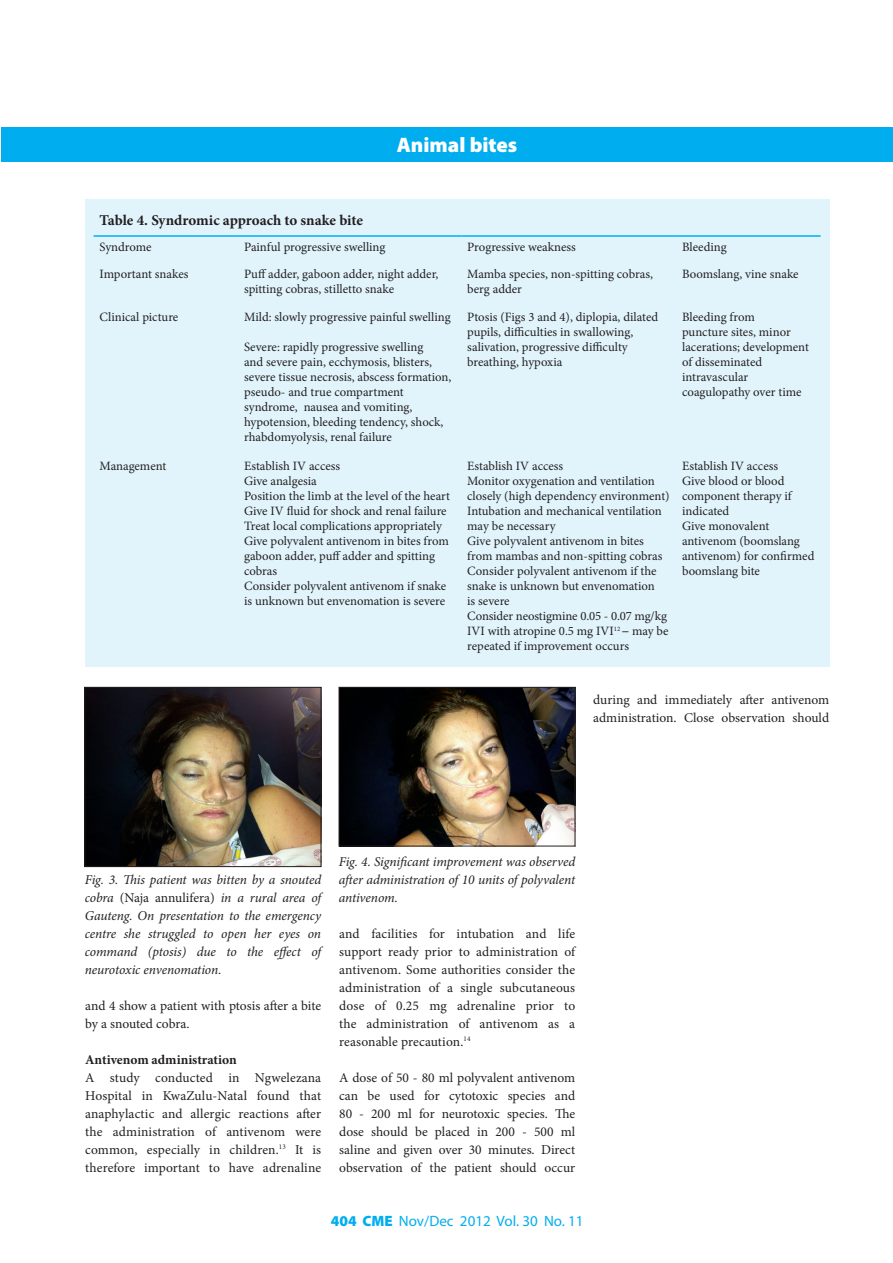
<style>
.page{position:relative;width:893px;height:1263px;background:#fff}
.page>*{position:absolute;margin:0;border:0;box-sizing:border-box;transform-origin:0 0}
.AUTHORS_CV_DETAILS{font:900 21px "Myriad Pro";color:#fff}
.TABLE_HEADING{font:700 15px "Minion Pro";letter-spacing:-.005em;color:#231f20}
.t1{font:15px "Myriad Pro";color:#00aeef}
.TEXT{font:13.5px/18px "Minion Pro";color:#231f20;text-align:justify}
.TEXT-2{font:italic 13.5px/18px "Minion Pro";letter-spacing:-.01em;color:#231f20;text-align:justify}
.CAPTIONS{font:italic 13.5px/18px "Minion Pro";letter-spacing:-.01em;color:#231f20;text-align:justify}
.TEXT-3{font:700 13.5px "Minion Pro";letter-spacing:-.005em;color:#231f20}
.TABLE_TEXT{font:12.75px/15px "Minion Pro";letter-spacing:-.005em;color:#231f20}
.s1{font-weight:700}
.s2{font-style:normal}
.s3{font-weight:900}
</style>
<div class="page">
<div style="left:1px;top:128px;width:892px;height:34px;background:#00aeef"></div>
<div style="left:85px;top:200px;width:744px;height:467px;background:#e1f4fc"></div>
<hr style="left:94px;top:235px;width:144px;height:2px;background:#00aeef">
<hr style="left:238px;top:235px;width:223px;height:2px;background:#00aeef">
<hr style="left:461px;top:235px;width:215px;height:2px;background:#00aeef">
<hr style="left:676px;top:235px;width:145px;height:2px;background:#00aeef">
<img style="left:341px;top:689px;width:232px;height:155px">
<div style="left:339px;top:687px;width:236px;height:159px;border:1px solid #231f20"></div>
<img style="left:87px;top:689px;width:232px;height:176px">
<div style="left:85px;top:687px;width:236px;height:180px;border:1px solid #231f20"></div>
<p class="AUTHORS_CV_DETAILS" style="left:397px;top:133px;width:122px">Animal bites</p>
<p class="TABLE_HEADING" style="left:100px;top:210px;width:265px">Table 4. Syndromic approach to snake bite</p>
<p class="TABLE_TEXT" style="left:100px;top:240px;width:54px">Syndrome</p>
<p class="TABLE_TEXT" style="left:244px;top:240px;width:143px">Painful progressive swelling</p>
<p class="TABLE_TEXT" style="left:467px;top:240px;width:110px">Progressive weakness</p>
<p class="TABLE_TEXT" style="left:682px;top:240px;width:46px">Bleeding</p>
<p class="TABLE_TEXT" style="left:100px;top:267px;width:90px">Important snakes</p>
<p class="TABLE_TEXT" style="left:244px;top:267px;width:196px">Puff adder, gaboon adder, night adder, spitting cobras, stilletto snake</p>
<p class="TABLE_TEXT" style="left:467px;top:267px;width:187px">Mamba species, non-spitting cobras, berg adder</p>
<p class="TABLE_TEXT" style="left:682px;top:267px;width:118px">Boomslang, vine snake</p>
<p class="TABLE_TEXT" style="left:100px;top:309px;width:80px">Clinical picture</p>
<p class="TABLE_TEXT" style="left:244px;top:309px;width:208px">Mild: slowly progressive painful swelling</p>
<p class="TABLE_TEXT" style="left:244px;top:339px;width:209px">Severe: rapidly progressive swelling<br>and severe pain, ecchymosis, blisters, severe tissue necrosis, abscess formation, pseudo- and true compartment syndrome, nausea and vomiting, hypotension, bleeding tendency, shock, rhabdomyolysis, renal failure</p>
<p class="TABLE_TEXT" style="left:467px;top:309px;width:193px">Ptosis (Figs 3 and 4), diplopia, dilated pupils, difficulties in swallowing, salivation, progressive difficulty breathing, hypoxia</p>
<p class="TABLE_TEXT" style="left:682px;top:309px;width:128px">Bleeding from<br>puncture sites, minor lacerations; development of disseminated intravascular coagulopathy over time</p>
<p class="TABLE_TEXT" style="left:100px;top:459px;width:68px">Management</p>
<p class="TABLE_TEXT" style="left:244px;top:459px;width:97px">Establish IV access</p>
<p class="TABLE_TEXT" style="left:244px;top:474px;width:74px">Give analgesia</p>
<p class="TABLE_TEXT" style="left:244px;top:489px;width:207px">Position the limb at the level of the heart</p>
<p class="TABLE_TEXT" style="left:244px;top:504px;width:204px">Give IV fluid for shock and renal failure</p>
<p class="TABLE_TEXT" style="left:244px;top:519px;width:199px">Treat local complications appropriately</p>
<p class="TABLE_TEXT" style="left:244px;top:534px;width:206px">Give polyvalent antivenom in bites from gaboon adder, puff adder and spitting cobras</p>
<p class="TABLE_TEXT" style="left:244px;top:579px;width:204px">Consider polyvalent antivenom if snake is unknown but envenomation is severe</p>
<p class="TABLE_TEXT" style="left:467px;top:459px;width:97px">Establish IV access</p>
<p class="TABLE_TEXT" style="left:467px;top:474px;width:204px">Monitor oxygenation and ventilation closely (high dependency environment)</p>
<p class="TABLE_TEXT" style="left:467px;top:504px;width:196px">Intubation and mechanical ventilation may be necessary</p>
<p class="TABLE_TEXT" style="left:467px;top:534px;width:197px">Give polyvalent antivenom in bites from mambas and non-spitting cobras</p>
<p class="TABLE_TEXT" style="left:467px;top:564px;width:191px">Consider polyvalent antivenom if the snake is unknown but envenomation is severe</p>
<p class="TABLE_TEXT" style="left:467px;top:608px;width:203px">Consider neostigmine 0.05 - 0.07 mg/kg<br>IVI with atropine 0.5 mg IVI<sup>12</sup> <span class="s1">−</span> may be repeated if improvement occurs</p>
<p class="TABLE_TEXT" style="left:682px;top:459px;width:97px">Establish IV access</p>
<p class="TABLE_TEXT" style="left:682px;top:474px;width:111px">Give blood or blood component therapy if indicated</p>
<p class="TABLE_TEXT" style="left:682px;top:519px;width:134px">Give monovalent antivenom (boomslang antivenom) for confirmed boomslang bite</p>
<p class="TEXT" style="left:593px;top:690px;width:237px">during and immediately after antivenom administration. Close observation should</p>
<p class="TEXT-2" style="left:85px;top:870px;width:238px">Fig. 3. This patient was bitten by a snouted cobra <span class="s2">(Naja annulifera)</span> in a rural area of Gauteng. On presentation to the emergency centre she struggled to open her eyes on command (ptosis) due to the effect of neurotoxic envenomation.</p>
<p class="TEXT" style="left:85px;top:996px;width:237px">and 4 show a patient with ptosis after a bite by a snouted cobra.</p>
<p class="TEXT-3" style="left:85px;top:1050px;width:153px">Antivenom administration</p>
<p class="TEXT" style="left:85px;top:1068px;width:237px">A study conducted in Ngwelezana Hospital in KwaZulu-Natal found that anaphylactic and allergic reactions after the administration of antivenom were common, especially in children.<sup>13</sup> It is therefore important to have adrenaline</p>
<p class="CAPTIONS" style="left:339px;top:852px;width:238px">Fig. 4. Significant improvement was observed after administration of 10 units of polyvalent antivenom.</p>
<p class="TEXT" style="left:339px;top:924px;width:237px">and facilities for intubation and life support ready prior to administration of antivenom. Some authorities consider the administration of a single subcutaneous dose of 0.25 mg adrenaline prior to the administration of antivenom as a reasonable precaution.<sup>14</sup></p>
<p class="TEXT" style="left:339px;top:1068px;width:238px">A dose of 50 - 80 ml polyvalent antivenom can be used for cytotoxic species and 80 - 200 ml for neurotoxic species. The dose should be placed in 200 - 500 ml saline and given over 30 minutes. Direct observation of the patient should occur</p>
<p class="t1" style="left:331px;top:1211px;width:254px"><span class="s3">404 CME</span> Nov/Dec 2012 Vol. 30 No. 11</p>
</div>
